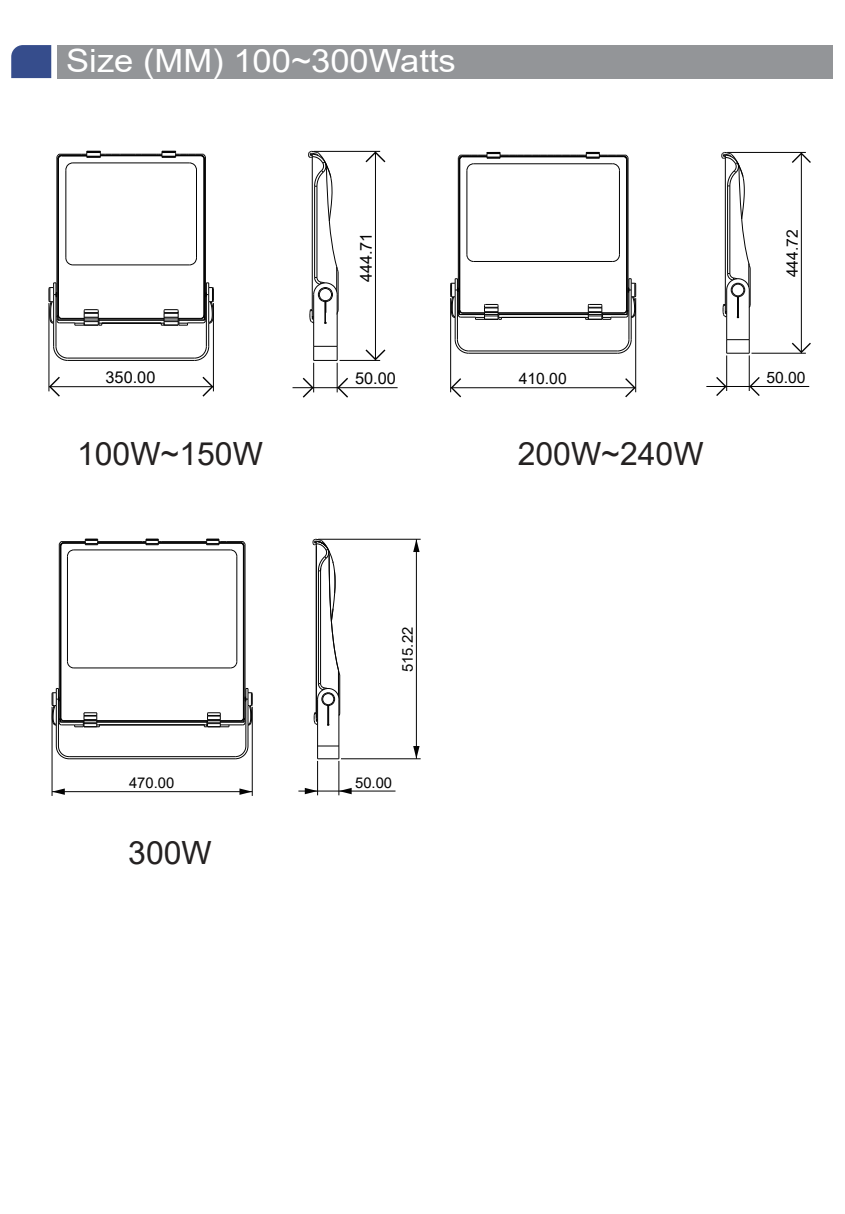
<style>
.page{position:relative;width:845px;height:1214px;background:#fff}
.page>*{position:absolute;margin:0;border:0;box-sizing:border-box;transform-origin:0 0}
.t1{font:32px "Arial";color:#242121}
.t2{font:32px "Arial";color:#fff;scale:1.08 1}
.t3{font:16.4px "Arial";color:#030303}
.t4{font:15.6px "Arial";color:#030303}
.t5{font:14.8px "Arial";color:#030303}
</style>
<div class="page">
<svg style="left:11px;top:45px;width:40px;height:33px"></svg>
<div style="left:57px;top:45px;width:776px;height:33px;background:#939598"></div>
<svg style="left:49px;top:376px;width:11px;height:20px"></svg>
<svg style="left:202px;top:376px;width:11px;height:20px"></svg>
<svg style="left:365px;top:151px;width:20px;height:11px"></svg>
<svg style="left:365px;top:349px;width:20px;height:11px"></svg>
<svg style="left:48px;top:151px;width:166px;height:210px"></svg>
<hr style="left:49px;top:303px;width:1px;height:88px;background:#030303">
<hr style="left:213px;top:303px;width:1px;height:88px;background:#030303">
<hr style="left:49px;top:386px;width:164px;height:1px;background:#030303">
<hr style="left:314px;top:151px;width:66px;height:1px;background:#030303">
<hr style="left:339px;top:360px;width:41px;height:1px;background:#030303">
<hr style="left:375px;top:151px;width:1px;height:209px;background:#030303">
<svg style="left:303px;top:151px;width:45px;height:246px"></svg>
<hr style="left:292px;top:387px;width:105px;height:1px;background:#030303">
<svg style="left:612px;top:255px;width:8px;height:7px"></svg>
<svg style="left:466px;top:254px;width:8px;height:8px"></svg>
<svg style="left:451px;top:378px;width:10px;height:19px"></svg>
<svg style="left:625px;top:378px;width:10px;height:19px"></svg>
<svg style="left:792px;top:153px;width:19px;height:10px"></svg>
<svg style="left:792px;top:342px;width:19px;height:11px"></svg>
<svg style="left:716px;top:377px;width:10px;height:19px"></svg>
<svg style="left:750px;top:377px;width:10px;height:19px"></svg>
<hr style="left:499px;top:314px;width:89px;height:1px;background:#030303">
<hr style="left:501px;top:317px;width:84px;height:1px;background:#030303">
<hr style="left:499px;top:313px;width:89px;height:1px;background:#030303">
<hr style="left:619px;top:170px;width:1px;height:85px;background:#030303">
<hr style="left:498px;top:312px;width:90px;height:1px;background:#030303">
<hr style="left:469px;top:353px;width:148px;height:1px;background:#030303">
<hr style="left:469px;top:350px;width:148px;height:1px;background:#030303">
<hr style="left:626px;top:160px;width:1px;height:150px;background:#030303">
<hr style="left:458px;top:157px;width:1px;height:131px;background:#030303">
<hr style="left:459px;top:160px;width:1px;height:150px;background:#030303">
<hr style="left:474px;top:261px;width:138px;height:1px;background:#030303">
<svg style="left:585px;top:278px;width:51px;height:75px"></svg>
<hr style="left:466px;top:170px;width:1px;height:85px;background:#030303">
<svg style="left:721px;top:152px;width:30px;height:202px"></svg>
<svg style="left:450px;top:278px;width:52px;height:75px"></svg>
<hr style="left:627px;top:157px;width:1px;height:131px;background:#030303">
<svg style="left:458px;top:152px;width:171px;height:19px"></svg>
<hr style="left:450px;top:298px;width:1px;height:94px;background:#030303">
<hr style="left:635px;top:298px;width:1px;height:94px;background:#030303">
<hr style="left:451px;top:387px;width:184px;height:1px;background:#030303">
<hr style="left:727px;top:152px;width:79px;height:1px;background:#030303">
<hr style="left:751px;top:353px;width:55px;height:1px;background:#030303">
<hr style="left:801px;top:152px;width:1px;height:201px;background:#030303">
<hr style="left:726px;top:355px;width:1px;height:36px;background:#030303">
<hr style="left:749px;top:355px;width:1px;height:36px;background:#030303">
<hr style="left:706px;top:386px;width:103px;height:1px;background:#030303">
<svg style="left:67px;top:661px;width:7px;height:7px"></svg>
<svg style="left:230px;top:661px;width:7px;height:7px"></svg>
<svg style="left:53px;top:788px;width:12px;height:6px"></svg>
<svg style="left:239px;top:788px;width:13px;height:6px"></svg>
<svg style="left:413px;top:746px;width:6px;height:12px"></svg>
<svg style="left:413px;top:540px;width:6px;height:12px"></svg>
<svg style="left:305px;top:788px;width:12px;height:6px"></svg>
<svg style="left:339px;top:787px;width:13px;height:7px"></svg>
<hr style="left:99px;top:724px;width:105px;height:1px;background:#030303">
<hr style="left:245px;top:543px;width:1px;height:154px;background:#030303">
<hr style="left:59px;top:543px;width:1px;height:154px;background:#030303">
<hr style="left:98px;top:541px;width:44px;height:1px;background:#030303">
<hr style="left:162px;top:541px;width:44px;height:1px;background:#030303">
<hr style="left:244px;top:546px;width:1px;height:172px;background:#030303">
<hr style="left:97px;top:721px;width:110px;height:1px;background:#030303">
<hr style="left:69px;top:756px;width:166px;height:1px;background:#030303">
<hr style="left:69px;top:758px;width:166px;height:1px;background:#030303">
<hr style="left:61px;top:546px;width:1px;height:171px;background:#030303">
<hr style="left:60px;top:546px;width:1px;height:171px;background:#030303">
<hr style="left:243px;top:546px;width:1px;height:171px;background:#030303">
<hr style="left:74px;top:667px;width:156px;height:1px;background:#030303">
<hr style="left:67px;top:556px;width:1px;height:105px;background:#030303">
<hr style="left:236px;top:556px;width:1px;height:105px;background:#030303">
<hr style="left:98px;top:543px;width:48px;height:1px;background:#030303">
<svg style="left:142px;top:539px;width:20px;height:6px"></svg>
<hr style="left:158px;top:542px;width:49px;height:1px;background:#030303">
<hr style="left:158px;top:543px;width:49px;height:1px;background:#030303">
<hr style="left:98px;top:542px;width:48px;height:1px;background:#030303">
<svg style="left:59px;top:539px;width:39px;height:17px"></svg>
<svg style="left:206px;top:539px;width:40px;height:17px"></svg>
<hr style="left:97px;top:720px;width:110px;height:1px;background:#030303">
<hr style="left:74px;top:549px;width:156px;height:1px;background:#030303">
<svg style="left:204px;top:688px;width:49px;height:71px"></svg>
<svg style="left:313px;top:538px;width:27px;height:221px"></svg>
<svg style="left:52px;top:688px;width:48px;height:71px"></svg>
<hr style="left:52px;top:706px;width:1px;height:89px;background:#030303">
<hr style="left:252px;top:706px;width:1px;height:89px;background:#030303">
<hr style="left:52px;top:791px;width:200px;height:1px;background:#030303">
<hr style="left:341px;top:758px;width:80px;height:1px;background:#030303">
<hr style="left:318px;top:539px;width:103px;height:1px;background:#030303">
<hr style="left:416px;top:539px;width:1px;height:219px;background:#030303">
<hr style="left:317px;top:760px;width:1px;height:35px;background:#030303">
<hr style="left:338px;top:760px;width:1px;height:35px;background:#030303">
<hr style="left:298px;top:790px;width:97px;height:1px;background:#030303">
<p class="t2" style="left:66px;top:39px;width:362px">Size (MM) 100~300Watts</p>
<p class="t3" style="left:105px;top:365px;width:51px">350.00</p>
<p class="t3" style="left:355px;top:282px;width:51px;rotate:-90deg">444.71</p>
<p class="t3" style="left:355px;top:367px;width:42px">50.00</p>
<p class="t4" style="left:519px;top:368px;width:49px">410.00</p>
<p class="t1" style="left:77px;top:432px;width:187px">100W~150W</p>
<p class="t1" style="left:518px;top:432px;width:187px">200W~240W</p>
<p class="t4" style="left:781px;top:277px;width:49px;rotate:-90deg">444.72</p>
<p class="t4" style="left:766px;top:366px;width:41px">50.00</p>
<p class="t5" style="left:129px;top:772px;width:47px">470.00</p>
<p class="t1" style="left:128px;top:830px;width:85px">300W</p>
<p class="t5" style="left:397px;top:672px;width:47px;rotate:-90deg">515.22</p>
<p class="t5" style="left:355px;top:772px;width:39px">50.00</p>
</div>
